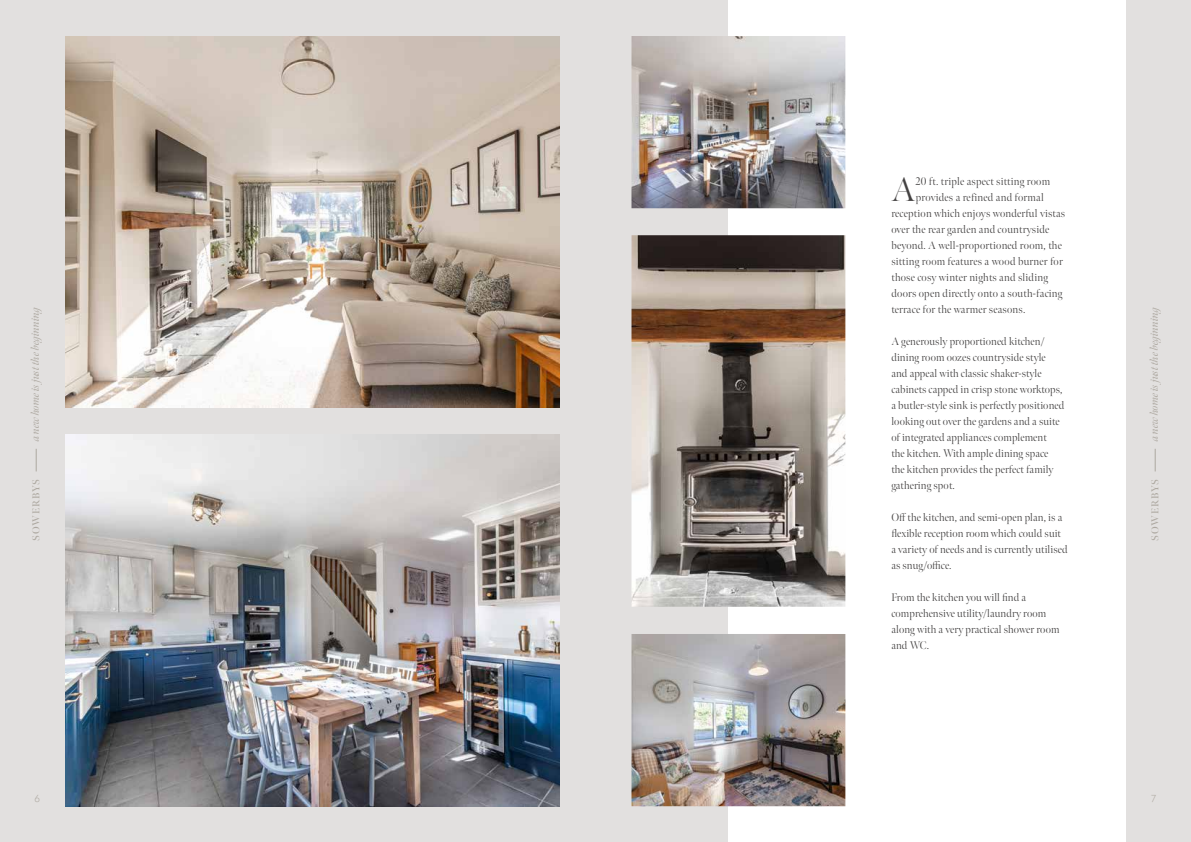
<style>
.page{position:relative;width:1191px;height:842px;background:#fff}
.page>*{position:absolute;margin:0;border:0;box-sizing:border-box;transform-origin:0 0}
.t1{font:300 34px "Meno Banner";color:#434141}
.t2{font:300 11px/16px "Meno Banner";letter-spacing:.01em;color:#434141}
.t3{font:italic 11px "Meno Banner";letter-spacing:-.01em;color:#ada8a0}
.t4{font:600 10px "Meno Banner";letter-spacing:.08em;color:#ada8a0}
.t5{font:300 10px "Quasimoda";color:#ada8a0}
</style>
<div class="page">
<div style="left:0;top:0;width:595px;height:842px;background:#e2e0df"></div>
<div style="left:595px;top:0;width:596px;height:842px;background:#e2e0df"></div>
<svg style="left:36px;top:449px;width:1px;height:22px"></svg>
<svg style="left:1155px;top:449px;width:1px;height:22px"></svg>
<img style="left:66px;top:36px;width:493px;height:371px">
<img style="left:65px;top:434px;width:494px;height:372px">
<div style="left:728px;top:0;width:397px;height:842px;background:#fff"></div>
<img style="left:631px;top:634px;width:214px;height:172px">
<img style="left:631px;top:235px;width:214px;height:372px">
<img style="left:631px;top:36px;width:214px;height:172px">
<h1 class="t1" style="left:891px;top:169px;width:25px">A</h1>
<p class="t2" style="left:916px;top:174px;width:136px">20 ft. triple aspect sitting room</p>
<p class="t2" style="left:916px;top:190px;width:129px">provides a refined and formal</p>
<p class="t2" style="left:891px;top:206px;width:175px">reception which enjoys wonderful vistas</p>
<p class="t2" style="left:891px;top:222px;width:159px">over the rear garden and countryside</p>
<p class="t2" style="left:891px;top:238px;width:172px">beyond. A well-proportioned room, the</p>
<p class="t2" style="left:891px;top:254px;width:173px">sitting room features a wood burner for</p>
<p class="t2" style="left:891px;top:270px;width:158px">those cosy winter nights and sliding</p>
<p class="t2" style="left:891px;top:286px;width:173px">doors open directly onto a south-facing</p>
<p class="t2" style="left:891px;top:302px;width:135px">terrace for the warmer seasons.</p>
<p class="t2" style="left:891px;top:334px;width:174px">A generously proportioned kitchen/ dining room oozes countryside style and appeal with classic shaker-style cabinets capped in crisp stone worktops, a butler-style sink is perfectly positioned looking out over the gardens and a suite of integrated appliances complement<br>the kitchen. With ample dining space the kitchen provides the perfect family gathering spot.</p>
<p class="t2" style="left:891px;top:510px;width:178px">Off the kitchen, and semi-open plan, is a flexible reception room which could suit a variety of needs and is currently utilised as snug/office.</p>
<p class="t2" style="left:891px;top:590px;width:170px">From the kitchen you will find a comprehensive utility/laundry room along with a very practical shower room and WC.</p>
<p class="t3" style="left:29px;top:441px;width:138px;rotate:-90deg">a new home is just the beginning</p>
<p class="t3" style="left:1147px;top:441px;width:138px;rotate:-90deg">a new home is just the beginning</p>
<p class="t4" style="left:30px;top:541px;width:63px;rotate:-90deg">SOWERBYS</p>
<p class="t4" style="left:1149px;top:541px;width:63px;rotate:-90deg">SOWERBYS</p>
<p class="t5" style="left:35px;top:791px;width:7px">6</p>
<p class="t5" style="left:1151px;top:791px;width:6px">7</p>
</div>
